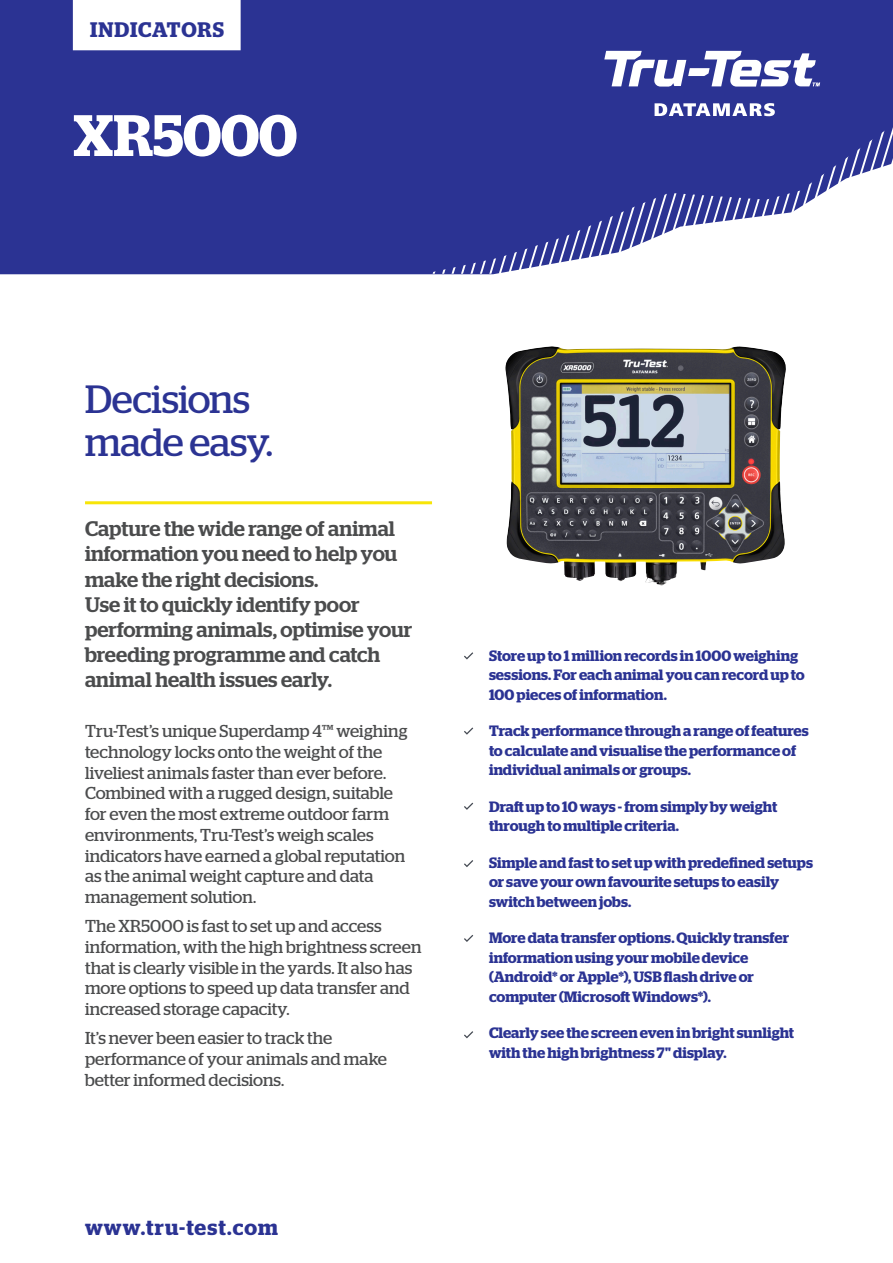
<style>
.page{position:relative;width:893px;height:1263px;background:#fff}
.page>*{position:absolute;margin:0;border:0;box-sizing:border-box;transform-origin:0 0}
.Data_sheet_title_-_b{font:600 58.35px "Stag";letter-spacing:-.01em;color:#fff}
.Subhead{font:39.45px "Stag";letter-spacing:-.015em;color:#2b3393}
.www_tru-test_com{font:600 21.45px "Stag";letter-spacing:.05em;color:#2b3393}
.Intro_body{font:500 21px/25.2px "Stag";color:#4b4c4d}
.Data_sheet_category{font:600 21px "Stag";letter-spacing:.035em;color:#2b3393}
.Body{font:17.25px/20.7px "Stag";color:#4b4c4d}
.Top_5_Benefits{font:600 15px/19.5px "Stag";color:#2b3393}
</style>
<div class="page">
<hr style="left:85px;top:501px;width:347px;height:3px;background:#f7e507">
<svg style="left:464px;top:652px;width:9px;height:7px"></svg>
<svg style="left:464px;top:727px;width:9px;height:8px"></svg>
<svg style="left:464px;top:803px;width:9px;height:7px"></svg>
<svg style="left:464px;top:860px;width:9px;height:7px"></svg>
<svg style="left:464px;top:935px;width:9px;height:7px"></svg>
<svg style="left:464px;top:1031px;width:9px;height:7px"></svg>
<img style="left:505px;top:346px;width:232px;height:239px">
<div style="left:0;top:0;width:893px;height:274px;background:#2b3393"></div>
<svg style="left:425px;top:125px;width:468px;height:149px"></svg>
<div style="left:73px;top:0;width:168px;height:50px;background:#fff"></div>
<svg style="left:655px;top:103px;width:120px;height:13px"></svg>
<svg style="left:604px;top:51px;width:216px;height:36px"></svg>
<p class="Data_sheet_category" style="left:90px;top:17px;width:135px">INDICATORS</p>
<p class="Data_sheet_title_-_b" style="left:73px;top:101px;width:226px">XR5000</p>
<p class="Subhead" style="left:85px;top:376px;width:167px">Decisions</p>
<p class="Subhead" style="left:85px;top:419px;width:190px">made easy.</p>
<p class="Intro_body" style="left:85px;top:516px;width:329px">Capture the wide range of animal information you need to help you make the right decisions.<br>Use it to quickly identify poor performing animals, optimise your breeding programme and catch animal health issues early.</p>
<p class="Body" style="left:85px;top:721px;width:324px">Tru-Test’s unique Superdamp 4™ weighing technology locks onto the weight of the liveliest animals faster than ever before.<br>Combined with a rugged design, suitable for even the most extreme outdoor farm environments, Tru-Test’s weigh scales indicators have earned a global reputation as the animal weight capture and data management solution.</p>
<p class="Body" style="left:85px;top:915px;width:338px">The XR5000 is fast to set up and access information, with the high brightness screen that is clearly visible in the yards. It also has more options to speed up data transfer and increased storage capacity.</p>
<p class="Body" style="left:85px;top:1027px;width:303px">It’s never been easier to track the performance of your animals and make better informed decisions.</p>
<p class="www_tru-test_com" style="left:85px;top:1215px;width:195px">www.tru-test.com</p>
<p class="Top_5_Benefits" style="left:489px;top:645px;width:317px">Store up to 1 million records in 1000 weighing sessions. For each animal you can record up to<br>100 pieces of information.</p>
<p class="Top_5_Benefits" style="left:489px;top:721px;width:321px">Track performance through a range of features to calculate and visualise the performance of individual animals or groups.</p>
<p class="Top_5_Benefits" style="left:489px;top:796px;width:290px">Draft up to 10 ways - from simply by weight through to multiple criteria.</p>
<p class="Top_5_Benefits" style="left:489px;top:852px;width:325px">Simple and fast to set up with predefined setups or save your own favourite setups to easily switch between jobs.</p>
<p class="Top_5_Benefits" style="left:489px;top:928px;width:302px">More data transfer options. Quickly transfer information using your mobile device (Android* or Apple*), USB flash drive or computer (Microsoft Windows*).</p>
<p class="Top_5_Benefits" style="left:489px;top:1023px;width:307px">Clearly see the screen even in bright sunlight with the high brightness 7"display.</p>
</div>
